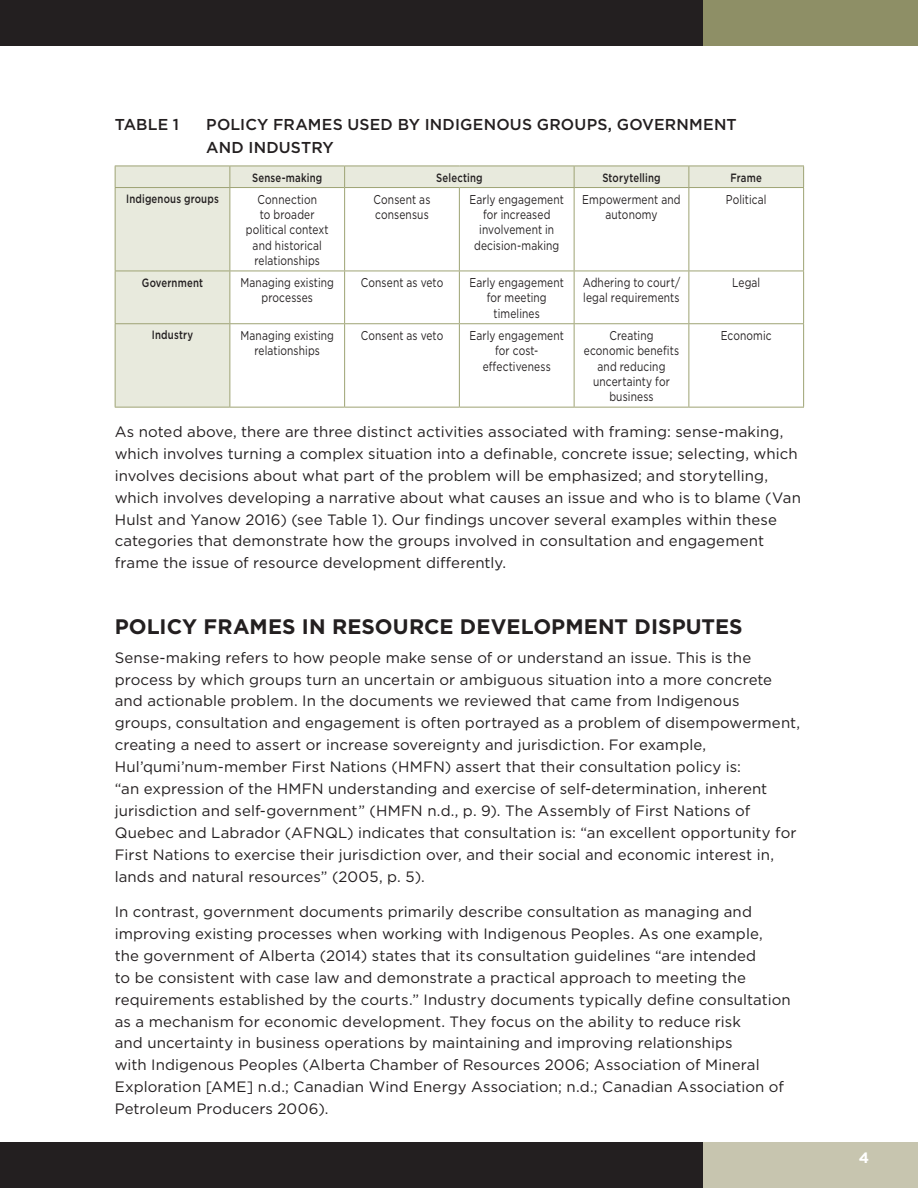
<style>
.page{position:relative;width:918px;height:1188px;background:#fff}
.page>*{position:absolute;margin:0;border:0;box-sizing:border-box;transform-origin:0 0}
.Heading_1{font:700 21px "Gotham";letter-spacing:.005em;color:#231f20}
.Table_Heading{font:500 15.75px/22.5px "Gotham";letter-spacing:.01em;color:#231f20}
.Body{font:15px/21.9px "Gotham";letter-spacing:.005em;color:#231f20}
.t1{font:700 15px "Gotham";color:#fff}
.Body_Centered__SPP_T{font:12.75px/15.3px "Gotham";letter-spacing:.015em;color:#231f20;text-align:center;scale:.8 1}
.Header_Row_Centered{font:500 12px "Gotham";letter-spacing:.02em;color:#231f20;scale:.8 1}
</style>
<div class="page">
<div style="left:703px;top:0;width:215px;height:45px;background:#8e8f66"></div>
<div style="left:0;top:0;width:703px;height:45px;background:#231f20"></div>
<div style="left:703px;top:1143px;width:215px;height:45px;background:#c7c5af"></div>
<div style="left:0;top:1143px;width:703px;height:45px;background:#231f20"></div>
<svg style="left:116px;top:167px;width:687px;height:240px"></svg>
<hr style="left:115px;top:166px;width:115px;height:1px;background:#9ea374">
<svg style="left:115px;top:166px;width:1px;height:21px"></svg>
<hr style="left:230px;top:166px;width:115px;height:1px;background:#9ea374">
<svg style="left:230px;top:166px;width:1px;height:21px"></svg>
<hr style="left:345px;top:166px;width:114px;height:1px;background:#9ea374">
<svg style="left:344px;top:166px;width:1px;height:21px"></svg>
<hr style="left:459px;top:166px;width:115px;height:1px;background:#9ea374">
<hr style="left:574px;top:166px;width:115px;height:1px;background:#9ea374">
<svg style="left:574px;top:166px;width:1px;height:21px"></svg>
<hr style="left:689px;top:166px;width:115px;height:1px;background:#9ea374">
<svg style="left:688px;top:166px;width:1px;height:21px"></svg>
<svg style="left:803px;top:166px;width:1px;height:21px"></svg>
<hr style="left:115px;top:187px;width:115px;height:1px;background:#9ea374">
<hr style="left:115px;top:188px;width:1px;height:83px;background:#9ea374">
<hr style="left:230px;top:187px;width:115px;height:1px;background:#9ea374">
<hr style="left:230px;top:188px;width:1px;height:83px;background:#9ea374">
<hr style="left:345px;top:187px;width:114px;height:1px;background:#9ea374">
<hr style="left:344px;top:188px;width:1px;height:83px;background:#9ea374">
<hr style="left:459px;top:187px;width:115px;height:1px;background:#9ea374">
<hr style="left:459px;top:188px;width:1px;height:83px;background:#9ea374">
<hr style="left:574px;top:187px;width:115px;height:1px;background:#9ea374">
<hr style="left:574px;top:188px;width:1px;height:83px;background:#9ea374">
<hr style="left:689px;top:187px;width:115px;height:1px;background:#9ea374">
<hr style="left:688px;top:188px;width:1px;height:83px;background:#9ea374">
<hr style="left:803px;top:188px;width:1px;height:83px;background:#9ea374">
<hr style="left:115px;top:271px;width:115px;height:1px;background:#9ea374">
<hr style="left:115px;top:271px;width:1px;height:52px;background:#9ea374">
<hr style="left:230px;top:271px;width:115px;height:1px;background:#9ea374">
<hr style="left:230px;top:271px;width:1px;height:52px;background:#9ea374">
<hr style="left:345px;top:271px;width:114px;height:1px;background:#9ea374">
<hr style="left:344px;top:271px;width:1px;height:52px;background:#9ea374">
<hr style="left:459px;top:271px;width:115px;height:1px;background:#9ea374">
<hr style="left:459px;top:271px;width:1px;height:52px;background:#9ea374">
<hr style="left:574px;top:271px;width:115px;height:1px;background:#9ea374">
<hr style="left:574px;top:271px;width:1px;height:52px;background:#9ea374">
<hr style="left:689px;top:271px;width:115px;height:1px;background:#9ea374">
<hr style="left:688px;top:271px;width:1px;height:52px;background:#9ea374">
<hr style="left:803px;top:271px;width:1px;height:52px;background:#9ea374">
<hr style="left:115px;top:323px;width:115px;height:1px;background:#9ea374">
<hr style="left:115px;top:324px;width:1px;height:83px;background:#9ea374">
<hr style="left:230px;top:323px;width:115px;height:1px;background:#9ea374">
<hr style="left:230px;top:324px;width:1px;height:83px;background:#9ea374">
<hr style="left:345px;top:323px;width:114px;height:1px;background:#9ea374">
<hr style="left:344px;top:324px;width:1px;height:83px;background:#9ea374">
<hr style="left:459px;top:323px;width:115px;height:1px;background:#9ea374">
<hr style="left:459px;top:324px;width:1px;height:83px;background:#9ea374">
<hr style="left:574px;top:323px;width:115px;height:1px;background:#9ea374">
<hr style="left:574px;top:324px;width:1px;height:83px;background:#9ea374">
<hr style="left:689px;top:323px;width:115px;height:1px;background:#9ea374">
<hr style="left:688px;top:324px;width:1px;height:83px;background:#9ea374">
<hr style="left:803px;top:324px;width:1px;height:83px;background:#9ea374">
<hr style="left:115px;top:407px;width:115px;height:1px;background:#9ea374">
<hr style="left:230px;top:407px;width:115px;height:1px;background:#9ea374">
<hr style="left:345px;top:407px;width:114px;height:1px;background:#9ea374">
<hr style="left:459px;top:407px;width:115px;height:1px;background:#9ea374">
<hr style="left:574px;top:407px;width:115px;height:1px;background:#9ea374">
<hr style="left:689px;top:407px;width:115px;height:1px;background:#9ea374">
<p class="Table_Heading" style="left:115px;top:113px;width:66px">TABLE 1</p>
<p class="Table_Heading" style="left:206px;top:113px;width:532px">POLICY FRAMES USED BY INDIGENOUS GROUPS, GOVERNMENT<br>AND INDUSTRY</p>
<p class="Header_Row_Centered" style="left:252px;top:169px;width:89px">Sense-making</p>
<p class="Header_Row_Centered" style="left:436px;top:169px;width:60px">Selecting</p>
<p class="Header_Row_Centered" style="left:602px;top:169px;width:74px">Storytelling</p>
<p class="Header_Row_Centered" style="left:731px;top:169px;width:41px">Frame</p>
<p class="Header_Row_Centered" style="left:126px;top:191px;width:117px">Indigenous groups</p>
<p class="Body_Centered__SPP_T" style="left:246px;top:191px;width:105px">Connection<br>to broader political context and historical relationships</p>
<p class="Body_Centered__SPP_T" style="left:374px;top:191px;width:73px;text-align:left">Consent as consensus</p>
<p class="Body_Centered__SPP_T" style="left:470px;top:191px;width:120px">Early engagement for increased involvement in decision-making</p>
<p class="Body_Centered__SPP_T" style="left:582px;top:191px;width:124px">Empowerment and autonomy</p>
<p class="Body_Centered__SPP_T" style="left:726px;top:191px;width:52px">Political</p>
<p class="Header_Row_Centered" style="left:142px;top:274px;width:78px">Government</p>
<p class="Body_Centered__SPP_T" style="left:240px;top:275px;width:118px">Managing existing processes</p>
<p class="Body_Centered__SPP_T" style="left:361px;top:275px;width:105px">Consent as veto</p>
<p class="Body_Centered__SPP_T" style="left:470px;top:275px;width:120px">Early engagement for meeting timelines</p>
<p class="Body_Centered__SPP_T" style="left:583px;top:275px;width:124px;text-align:left">Adhering to court/ legal requirements</p>
<p class="Body_Centered__SPP_T" style="left:732px;top:275px;width:37px">Legal</p>
<p class="Header_Row_Centered" style="left:152px;top:327px;width:53px">Industry</p>
<p class="Body_Centered__SPP_T" style="left:240px;top:328px;width:118px">Managing existing relationships</p>
<p class="Body_Centered__SPP_T" style="left:361px;top:328px;width:105px">Consent as veto</p>
<p class="Body_Centered__SPP_T" style="left:470px;top:328px;width:120px">Early engagement for cost&shy;effectiveness</p>
<p class="Body_Centered__SPP_T" style="left:584px;top:328px;width:121px">Creating economic benefits and reducing uncertainty for business</p>
<p class="Body_Centered__SPP_T" style="left:721px;top:328px;width:65px">Economic</p>
<p class="Body" style="left:115px;top:420px;width:688px">As noted above, there are three distinct activities associated with framing: sense-making, which involves turning a complex situation into a definable, concrete issue; selecting, which involves decisions about what part of the problem will be emphasized; and storytelling, which involves developing a narrative about what causes an issue and who is to blame (Van Hulst and Yanow 2016) (see Table 1). Our findings uncover several examples within these categories that demonstrate how the groups involved in consultation and engagement frame the issue of resource development differently.</p>
<p class="Heading_1" style="left:115px;top:613px;width:629px">POLICY FRAMES IN RESOURCE DEVELOPMENT DISPUTES</p>
<p class="Body" style="left:115px;top:646px;width:687px">Sense-making refers to how people make sense of or understand an issue. This is the process by which groups turn an uncertain or ambiguous situation into a more concrete and actionable problem. In the documents we reviewed that came from Indigenous<br>groups, consultation and engagement is often portrayed as a problem of disempowerment, creating a need to assert or increase sovereignty and jurisdiction. For example, Hul’qumi’num-member First Nations (HMFN) assert that their consultation policy is:<br>“an expression of the HMFN understanding and exercise of self-determination, inherent jurisdiction and self-government” (HMFN n.d., p. 9). The Assembly of First Nations of Quebec and Labrador (AFNQL) indicates that consultation is: “an excellent opportunity for First Nations to exercise their jurisdiction over, and their social and economic interest in, lands and natural resources” (2005, p. 5).</p>
<p class="Body" style="left:115px;top:900px;width:678px">In contrast, government documents primarily describe consultation as managing and improving existing processes when working with Indigenous Peoples. As one example,<br>the government of Alberta (2014) states that its consultation guidelines “are intended<br>to be consistent with case law and demonstrate a practical approach to meeting the requirements established by the courts.” Industry documents typically define consultation as a mechanism for economic development. They focus on the ability to reduce risk<br>and uncertainty in business operations by maintaining and improving relationships<br>with Indigenous Peoples (Alberta Chamber of Resources 2006; Association of Mineral Exploration [AME] n.d.; Canadian Wind Energy Association; n.d.; Canadian Association of Petroleum Producers 2006).</p>
<p class="t1" style="left:859px;top:1148px;width:12px">4</p>
</div>
